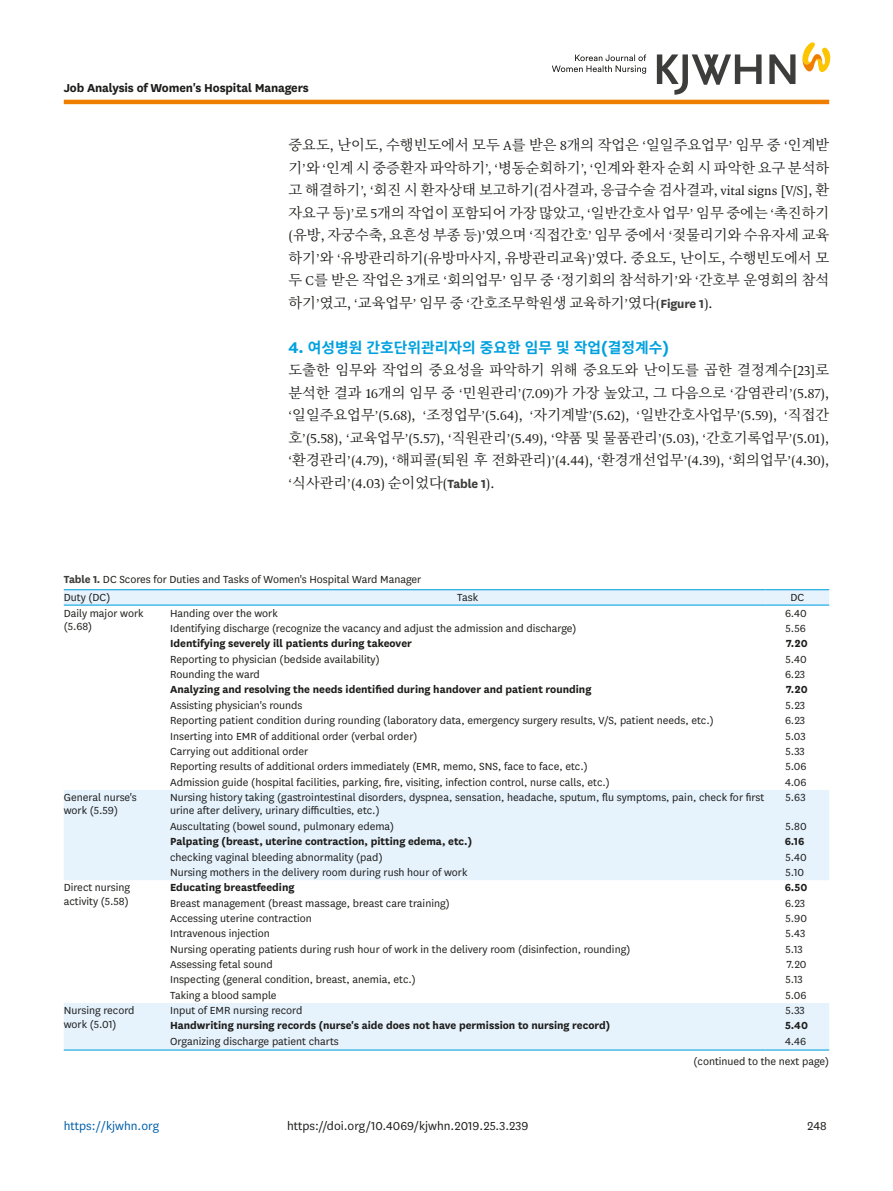
<style>
.page{position:relative;width:893px;height:1191px;background:#fff}
.page>*{position:absolute;margin:0;border:0;box-sizing:border-box;transform-origin:0 0}
.t1{font:700 14.85px "Source Han Sans K";color:#00a1de}
.t2{font:14.25px/22.5px "Source Han Serif K";color:#1d1d1b;text-align:justify}
.t3{font:13.8px/22.5px "Quadraat OT";color:#1d1d1b;text-align:justify}
.t4{font:13.5px "National";color:#1d1d1b}
.t5{font:700 13.5px "National";letter-spacing:-.01em;color:#1d1d1b}
.t6{font:13.5px "National";color:#005faa}
.t7{font:12px/13.5px "National";color:#1d1d1b}
.t8{font:700 12px "National";color:#1d1d1b}
.s1{font-family:"Quadraat OT";font-size:13.8px}
.s2{font-family:"National";font-weight:700;font-size:13.8px;color:#3d3d3c}
.s3{font-family:"National";font-size:18.15px}
.s4{font-family:"Source Han Serif K";font-size:14.25px}
.s5{font-family:"National";font-weight:700;color:#3d3d3c}
.s6{font-weight:700;color:#3d3d3c}
</style>
<div class="page">
<hr style="left:64px;top:100px;width:765px;height:4px;background:#ef7d00">
<svg style="left:802px;top:42px;width:29px;height:30px"></svg>
<svg style="left:657px;top:54px;width:138px;height:41px"></svg>
<svg style="left:552px;top:54px;width:94px;height:20px"></svg>
<svg style="left:64px;top:590px;width:765px;height:459px"></svg>
<hr style="left:64px;top:589px;width:106px;height:1px;background:#00a1de">
<hr style="left:170px;top:589px;width:595px;height:1px;background:#00a1de">
<hr style="left:765px;top:589px;width:64px;height:1px;background:#00a1de">
<hr style="left:64px;top:604px;width:106px;height:1px;background:#00a1de">
<hr style="left:170px;top:604px;width:595px;height:1px;background:#00a1de">
<hr style="left:765px;top:604px;width:64px;height:1px;background:#00a1de">
<hr style="left:64px;top:1049px;width:106px;height:1px;background:#00a1de">
<hr style="left:170px;top:1049px;width:595px;height:1px;background:#00a1de">
<hr style="left:765px;top:1049px;width:64px;height:1px;background:#00a1de">
<p class="t5" style="left:64px;top:78px;width:246px">Job Analysis of Women's Hospital Managers</p>
<p class="t2" style="left:289px;top:134px;width:542px">중요도<span class="s1">,</span> 난이도<span class="s1">,</span> 수행빈도에서 모두 <span class="s1">A</span>를 받은 <span class="s1">8</span>개의 작업은 <span class="s1">‘</span>일일주요업무<span class="s1">’</span> 임무 중 <span class="s1">‘</span>인계받 기<span class="s1">’</span>와 <span class="s1">‘</span>인계 시 중증환자 파악하기<span class="s1">’, ‘</span>병동순회하기<span class="s1">’, ‘</span>인계와 환자 순회 시 파악한 요구 분석하 고 해결하기<span class="s1">’, ‘</span>회진 시 환자상태 보고하기<span class="s1">(</span>검사결과<span class="s1">,</span> 응급수술 검사결과<span class="s1">, vital signs [V/S],</span> 환 자요구 등<span class="s1">)’</span>로 <span class="s1">5</span>개의 작업이 포함되어 가장 많았고<span class="s1">, ‘</span>일반간호사 업무<span class="s1">’</span> 임무 중에는 <span class="s1">‘</span>촉진하기 <span class="s1">(</span>유방<span class="s1">,</span> 자궁수축<span class="s1">,</span> 요흔성 부종 등<span class="s1">)’</span>였으며 <span class="s1">‘</span>직접간호<span class="s1">’</span> 임무 중에서 <span class="s1">‘</span>젖물리기와 수유자세 교육 하기<span class="s1">’</span>와 <span class="s1">‘</span>유방관리하기<span class="s1">(</span>유방마사지<span class="s1">,</span> 유방관리교육<span class="s1">)’</span>였다<span class="s1">.</span> 중요도<span class="s1">,</span> 난이도<span class="s1">,</span> 수행빈도에서 모 두 <span class="s1">C</span>를 받은 작업은 <span class="s1">3</span>개로 <span class="s1">‘</span>회의업무<span class="s1">’</span> 임무 중 <span class="s1">‘</span>정기회의 참석하기<span class="s1">’</span>와 <span class="s1">‘</span>간호부 운영회의 참석 하기<span class="s1">’</span>였고<span class="s1">, ‘</span>교육업무<span class="s1">’</span> 임무 중 <span class="s1">‘</span>간호조무학원생 교육하기<span class="s1">’</span>였다<span class="s1">(</span><span class="s2">Figure 1</span><span class="s1">).</span></p>
<p class="t1" style="left:289px;top:339px;width:382px"><span class="s3">4.</span> 여성병원 간호단위관리자의 중요한 임무 및 작업<span class="s3">(</span>결정계수<span class="s3">)</span></p>
<p class="t2" style="left:289px;top:359px;width:542px">도출한 임무와 작업의 중요성을 파악하기 위해 중요도와 난이도를 곱한 결정계수<span class="s1">[23]</span>로 분석한 결과 <span class="s1">16</span>개의 임무 중 <span class="s1">‘</span>민원관리<span class="s1">’(7.09)</span>가 가장 높았고<span class="s1">,</span> 그 다음으로 <span class="s1">‘</span>감염관리<span class="s1">’(5.87),</span></p>
<p class="t3" style="left:289px;top:404px;width:542px">‘<span class="s4">일일주요업무</span>’(5.68), ‘<span class="s4">조정업무</span>’(5.64), ‘<span class="s4">자기계발</span>’(5.62), ‘<span class="s4">일반간호사업무</span>’(5.59), ‘<span class="s4">직접간 호</span>’(5.58), ‘<span class="s4">교육업무</span>’(5.57), ‘<span class="s4">직원관리</span>’(5.49), ‘<span class="s4">약품 및 물품관리</span>’(5.03), ‘<span class="s4">간호기록업무</span>’(5.01), ‘<span class="s4">환경관리</span>’(4.79), ‘<span class="s4">해피콜</span>(<span class="s4">퇴원 후 전화관리</span>)’(4.44), ‘<span class="s4">환경개선업무</span>’(4.39), ‘<span class="s4">회의업무</span>’(4.30), ‘<span class="s4">식사관리</span>’(4.03) <span class="s4">순이었다</span>(<span class="s5">Table 1</span>).</p>
<p class="t7" style="left:64px;top:570px;width:359px;line-height:17.7px"><span class="s6">Table 1.</span> DC Scores for Duties and Tasks of Women's Hospital Ward Manager<br>Duty (DC)</p>
<p class="t7" style="left:457px;top:590px;width:23px">Task</p>
<p class="t7" style="left:790px;top:590px;width:15px">DC</p>
<p class="t7" style="left:64px;top:606px;width:81px">Daily major work (5.68)</p>
<p class="t7" style="left:170px;top:606px;width:109px">Handing over the work</p>
<p class="t7" style="left:785px;top:606px;width:23px">6.40</p>
<p class="t7" style="left:170px;top:621px;width:408px">Identifying discharge (recognize the vacancy and adjust the admission and discharge)</p>
<p class="t7" style="left:786px;top:621px;width:22px">5.56</p>
<p class="t8" style="left:170px;top:635px;width:243px">Identifying severely ill patients during takeover</p>
<p class="t8" style="left:786px;top:635px;width:23px">7.20</p>
<p class="t7" style="left:170px;top:652px;width:211px">Reporting to physician (bedside availability)</p>
<p class="t7" style="left:786px;top:652px;width:23px">5.40</p>
<p class="t7" style="left:170px;top:667px;width:91px">Rounding the ward</p>
<p class="t7" style="left:785px;top:667px;width:21px">6.23</p>
<p class="t8" style="left:170px;top:681px;width:423px">Analyzing and resolving the needs identified during handover and patient rounding</p>
<p class="t8" style="left:786px;top:681px;width:23px">7.20</p>
<p class="t7" style="left:170px;top:698px;width:134px">Assisting physician's rounds</p>
<p class="t7" style="left:786px;top:698px;width:21px">5.23</p>
<p class="t7" style="left:170px;top:713px;width:545px">Reporting patient condition during rounding (laboratory data, emergency surgery results, V/S, patient needs, etc.)</p>
<p class="t7" style="left:785px;top:713px;width:21px">6.23</p>
<p class="t7" style="left:170px;top:728px;width:249px">Inserting into EMR of additional order (verbal order)</p>
<p class="t7" style="left:786px;top:728px;width:22px">5.03</p>
<p class="t7" style="left:170px;top:744px;width:140px">Carrying out additional order</p>
<p class="t7" style="left:786px;top:744px;width:21px">5.33</p>
<p class="t7" style="left:170px;top:759px;width:419px">Reporting results of additional orders immediately (EMR, memo, SNS, face to face, etc.)</p>
<p class="t7" style="left:786px;top:759px;width:22px">5.06</p>
<p class="t7" style="left:170px;top:774px;width:441px">Admission guide (hospital facilities, parking, fire, visiting, infection control, nurse calls, etc.)</p>
<p class="t7" style="left:785px;top:774px;width:23px">4.06</p>
<p class="t7" style="left:64px;top:790px;width:74px">General nurse's work (5.59)</p>
<p class="t7" style="left:170px;top:790px;width:596px">Nursing history taking (gastrointestinal disorders, dyspnea, sensation, headache, sputum, flu symptoms, pain, check for first urine after delivery, urinary difficulties, etc.)</p>
<p class="t7" style="left:786px;top:790px;width:21px">5.63</p>
<p class="t7" style="left:170px;top:819px;width:226px">Auscultating (bowel sound, pulmonary edema)</p>
<p class="t7" style="left:786px;top:819px;width:23px">5.80</p>
<p class="t8" style="left:170px;top:833px;width:304px">Palpating (breast, uterine contraction, pitting edema, etc.)</p>
<p class="t8" style="left:785px;top:833px;width:21px">6.16</p>
<p class="t7" style="left:170px;top:849px;width:214px">checking vaginal bleeding abnormality (pad)</p>
<p class="t7" style="left:786px;top:849px;width:23px">5.40</p>
<p class="t7" style="left:170px;top:865px;width:299px">Nursing mothers in the delivery room during rush hour of work</p>
<p class="t7" style="left:786px;top:865px;width:20px">5.10</p>
<p class="t7" style="left:64px;top:880px;width:68px">Direct nursing activity (5.58)</p>
<p class="t8" style="left:170px;top:879px;width:126px">Educating breastfeeding</p>
<p class="t8" style="left:785px;top:879px;width:24px">6.50</p>
<p class="t7" style="left:170px;top:895px;width:281px">Breast management (breast massage, breast care training)</p>
<p class="t7" style="left:785px;top:895px;width:21px">6.23</p>
<p class="t7" style="left:170px;top:911px;width:143px">Accessing uterine contraction</p>
<p class="t7" style="left:786px;top:911px;width:23px">5.90</p>
<p class="t7" style="left:170px;top:926px;width:101px">Intravenous injection</p>
<p class="t7" style="left:786px;top:926px;width:21px">5.43</p>
<p class="t7" style="left:170px;top:941px;width:462px">Nursing operating patients during rush hour of work in the delivery room (disinfection, rounding)</p>
<p class="t7" style="left:786px;top:941px;width:19px">5.13</p>
<p class="t7" style="left:170px;top:957px;width:104px">Assessing fetal sound</p>
<p class="t7" style="left:787px;top:957px;width:21px">7.20</p>
<p class="t7" style="left:170px;top:972px;width:247px">Inspecting (general condition, breast, anemia, etc.)</p>
<p class="t7" style="left:786px;top:972px;width:19px">5.13</p>
<p class="t7" style="left:170px;top:987px;width:108px">Taking a blood sample</p>
<p class="t7" style="left:786px;top:987px;width:22px">5.06</p>
<p class="t7" style="left:64px;top:1003px;width:72px">Nursing record work (5.01)</p>
<p class="t7" style="left:170px;top:1003px;width:134px">Input of EMR nursing record</p>
<p class="t7" style="left:786px;top:1003px;width:21px">5.33</p>
<p class="t8" style="left:170px;top:1017px;width:442px">Handwriting nursing records (nurse's aide does not have permission to nursing record)</p>
<p class="t8" style="left:785px;top:1017px;width:24px">5.40</p>
<p class="t7" style="left:170px;top:1033px;width:170px">Organizing discharge patient charts</p>
<p class="t7" style="left:694px;top:1030px;width:137px;line-height:20.5px;text-indent:91px">4.46 (continued to the next page)</p>
<p class="t6" style="left:64px;top:1116px;width:97px">https://kjwhn.org</p>
<p class="t4" style="left:287px;top:1116px;width:243px">https://doi.org/10.4069/kjwhn.2019.25.3.239</p>
<p class="t4" style="left:808px;top:1116px;width:21px">248</p>
</div>
